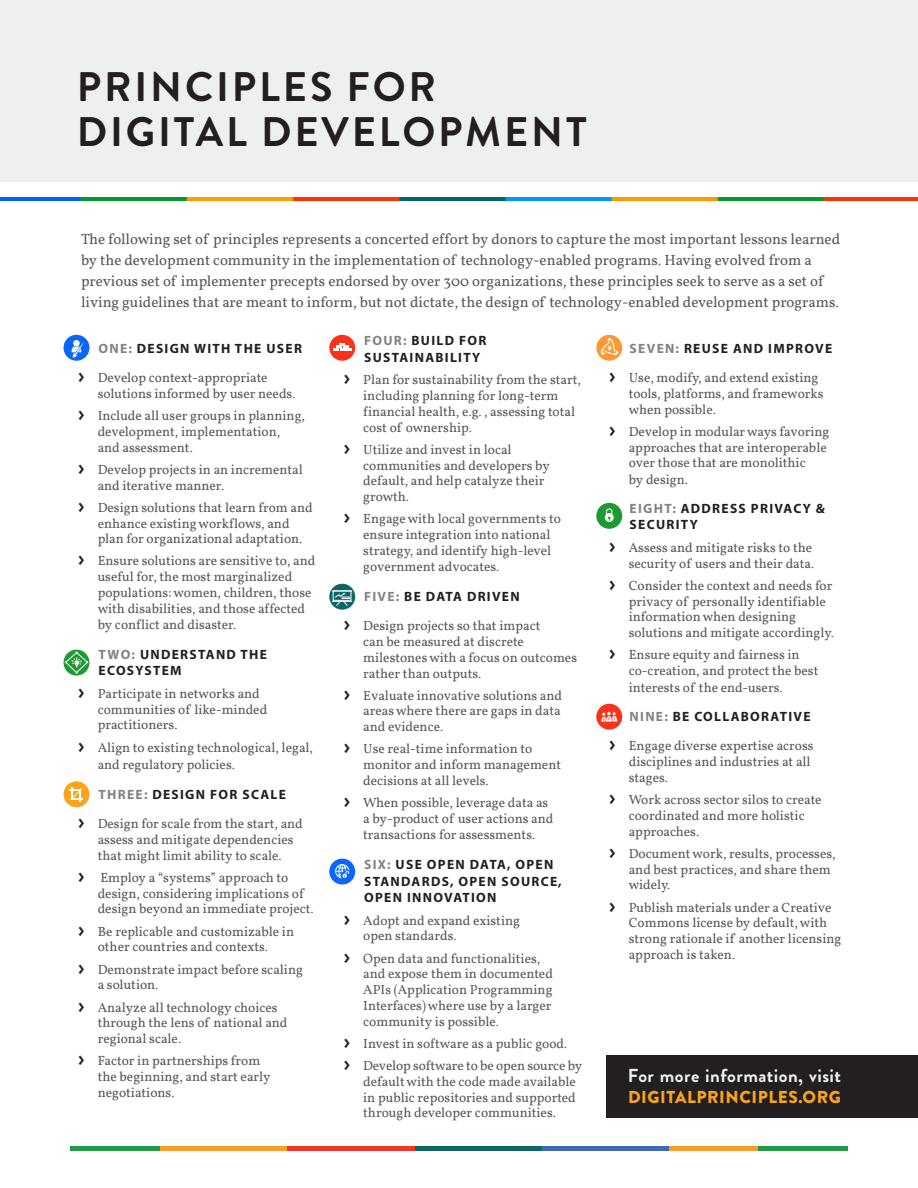
<style>
.page{position:relative;width:918px;height:1188px;background:#fff}
.page>*{position:absolute;margin:0;border:0;box-sizing:border-box;transform-origin:0 0}
.t1{font:700 41.25px/45px "Brandon Grotesque";letter-spacing:.07em;color:#231f20}
.t2{font:700 18.75px "Brandon Grotesque";letter-spacing:.025em;color:#edeff0}
.t3{font:900 17.25px "Brandon Grotesque";letter-spacing:.03em;color:#f9a51b}
.Large_Text_Bullets{font:15px/21px "Vollkorn";color:#57585a}
.t4{font:13.5px/15.8px "Vollkorn";color:#57585a}
.Level_One{font:700 13.5px/16.5px "Myriad Pro";letter-spacing:.095em;color:#231f20}
.Paragraph_Style_2{font:700 13.5px/16.5px "Myriad Pro";letter-spacing:.095em;color:#231f20}
.yellow{font:700 13.5px/16.5px "Myriad Pro";letter-spacing:.095em;color:#231f20}
.s1{color:#808285}
.s2{font-family:"Alright Sans";font-weight:900;color:#231f20}
</style>
<div class="page">
<div style="left:0;top:0;width:918px;height:182px;background:#edeff0"></div>
<img style="left:0;top:197px;width:918px;height:4px">
<div style="left:669px;top:1146px;width:89px;height:5px;background:#f89d27"></div>
<div style="left:542px;top:1146px;width:127px;height:5px;background:#3f69b3"></div>
<div style="left:414px;top:1146px;width:128px;height:5px;background:#0f6668"></div>
<div style="left:287px;top:1146px;width:127px;height:5px;background:#ef3825"></div>
<div style="left:160px;top:1146px;width:127px;height:5px;background:#f89d27"></div>
<div style="left:70px;top:1146px;width:90px;height:5px;background:#219b47"></div>
<div style="left:758px;top:1146px;width:90px;height:5px;background:#219b47"></div>
<div style="left:607px;top:1055px;width:311px;height:62px;background:#231f20"></div>
<div style="left:64px;top:335px;width:25px;height:26px;background:#0b67fc;border-radius:50%"></div>
<div style="left:73px;top:340px;width:7px;height:7px;background:#fff;border-radius:50%"></div>
<svg style="left:71px;top:342px;width:13px;height:16px"></svg>
<svg style="left:64px;top:650px;width:25px;height:26px"></svg>
<svg style="left:65px;top:652px;width:23px;height:22px"></svg>
<div style="left:64px;top:781px;width:25px;height:26px;background:#f9a51b;border-radius:50%"></div>
<svg style="left:69px;top:787px;width:14px;height:15px"></svg>
<div style="left:329px;top:335px;width:26px;height:26px;background:#fb321a;border-radius:50%"></div>
<svg style="left:333px;top:343px;width:19px;height:8px"></svg>
<svg style="left:329px;top:584px;width:26px;height:26px"></svg>
<svg style="left:332px;top:591px;width:20px;height:15px"></svg>
<div style="left:329px;top:859px;width:26px;height:26px;background:#0b67fc;border-radius:50%"></div>
<div style="left:335px;top:864px;width:14px;height:14px;border:1px solid #fff;border-radius:50%"></div>
<svg style="left:336px;top:864px;width:17px;height:16px"></svg>
<div style="left:596px;top:335px;width:26px;height:26px;background:#f93;border-radius:50%"></div>
<svg style="left:600px;top:338px;width:19px;height:17px"></svg>
<div style="left:596px;top:503px;width:26px;height:26px;background:#1e9933;border-radius:50%"></div>
<svg style="left:605px;top:508px;width:9px;height:14px"></svg>
<div style="left:596px;top:704px;width:26px;height:26px;background:#fb321a;border-radius:50%"></div>
<svg style="left:601px;top:712px;width:16px;height:10px"></svg>
<p class="t1" style="left:77px;top:65px;width:511px">PRINCIPLES FOR<br>DIGITAL DEVELOPMENT</p>
<p class="Large_Text_Bullets" style="left:81px;top:228px;width:761px">The following set of principles represents a concerted effort by donors to capture the most important lessons learned by the development community in the implementation of technology-enabled programs. Having evolved from a previous set of implementer precepts endorsed by over 300 organizations, these principles seek to serve as a set of living guidelines that are meant to inform, but not dictate, the design of technology-enabled development programs.</p>
<p class="Level_One" style="left:99px;top:340px;width:205px"><span class="s1">ONE:</span> DESIGN WITH THE USER</p>
<p class="t4" style="left:98px;top:370px;width:199px;text-indent:-20px"><span class="s2">̿</span> Develop context-appropriate solutions informed by user needs.</p>
<p class="t4" style="left:98px;top:408px;width:209px;text-indent:-20px"><span class="s2">̿</span> Include all user groups in planning, development, implementation, and assessment.</p>
<p class="t4" style="left:98px;top:461px;width:207px;text-indent:-20px"><span class="s2">̿</span> Develop projects in an incremental and iterative manner.</p>
<p class="t4" style="left:98px;top:499px;width:216px;text-indent:-20px"><span class="s2">̿</span> Design solutions that learn from and enhance existing workflows, and plan for organizational adaptation.</p>
<p class="t4" style="left:98px;top:553px;width:219px;text-indent:-20px"><span class="s2">̿</span> Ensure solutions are sensitive to, and useful for, the most marginalized populations: women, children, those with disabilities, and those affected by conflict and disaster.</p>
<p class="Level_One" style="left:99px;top:646px;width:170px"><span class="s1">TWO:</span> UNDERSTAND THE<br>ECOSYSTEM</p>
<p class="t4" style="left:98px;top:686px;width:171px;text-indent:-20px"><span class="s2">̿</span> Participate in networks and communities of like-minded practitioners.</p>
<p class="t4" style="left:98px;top:740px;width:217px;line-height:16.5px;text-indent:-20px"><span class="s2">̿</span> Align to existing technological, legal, and regulatory policies.</p>
<p class="Level_One" style="left:99px;top:786px;width:189px"><span class="s1">THREE:</span> DESIGN FOR SCALE</p>
<p class="t4" style="left:98px;top:816px;width:207px;text-indent:-20px"><span class="s2">̿</span> Design for scale from the start, and assess and mitigate dependencies that might limit ability to scale.</p>
<p class="t4" style="left:98px;top:870px;width:218px;text-indent:-20px"><span class="s2">̿</span> Employ a “systems” approach to design, considering implications of design beyond an immediate project.</p>
<p class="t4" style="left:78px;top:923px;width:217px;text-align:center"><span class="s2">̿</span> Be replicable and customizable in other countries and contexts.</p>
<p class="t4" style="left:98px;top:961px;width:207px;text-indent:-20px"><span class="s2">̿</span> Demonstrate impact before scaling a solution.</p>
<p class="t4" style="left:98px;top:999px;width:191px;text-indent:-20px"><span class="s2">̿</span> Analyze all technology choices through the lens of national and regional scale.</p>
<p class="t4" style="left:98px;top:1053px;width:174px;text-indent:-20px"><span class="s2">̿</span> Factor in partnerships from the beginning, and start early negotiations.</p>
<p class="yellow" style="left:364px;top:332px;width:124px"><span class="s1">FOUR:</span> BUILD FOR<br>SUSTAINABILITY</p>
<p class="t4" style="left:363px;top:372px;width:219px;text-indent:-20px"><span class="s2">̿</span> Plan for sustainability from the start, including planning for long-term financial health, e.g. , assessing total cost of ownership.</p>
<p class="t4" style="left:363px;top:441px;width:188px;text-indent:-20px"><span class="s2">̿</span> Utilize and invest in local communities and developers by default, and help catalyze their growth.</p>
<p class="t4" style="left:363px;top:511px;width:199px;text-indent:-20px"><span class="s2">̿</span> Engage with local governments to ensure integration into national strategy, and identify high-level government advocates.</p>
<p class="Level_One" style="left:364px;top:588px;width:157px"><span class="s1">FIVE:</span> BE DATA DRIVEN</p>
<p class="t4" style="left:363px;top:618px;width:215px;text-indent:-20px"><span class="s2">̿</span> Design projects so that impact<br>can be measured at discrete milestones with a focus on outcomes rather than outputs.</p>
<p class="t4" style="left:363px;top:687px;width:200px;text-align:justify;text-indent:-20px"><span class="s2">̿</span> Evaluate innovative solutions and areas where there are gaps in data and evidence.</p>
<p class="t4" style="left:363px;top:741px;width:199px;text-indent:-20px"><span class="s2">̿</span> Use real-time information to monitor and inform management decisions at all levels.</p>
<p class="t4" style="left:363px;top:795px;width:192px;line-height:16.2px;text-indent:-20px"><span class="s2">̿</span> When possible, leverage data as a by-product of user actions and transactions for assessments.</p>
<p class="Paragraph_Style_2" style="left:364px;top:856px;width:199px"><span class="s1">SIX:</span> USE OPEN DATA, OPEN<br>STANDARDS, OPEN SOURCE,<br>OPEN INNOVATION</p>
<p class="t4" style="left:363px;top:912px;width:158px;text-indent:-20px"><span class="s2">̿</span> Adopt and expand existing open standards.</p>
<p class="t4" style="left:363px;top:950px;width:191px;text-indent:-20px"><span class="s2">̿</span> Open data and functionalities, and expose them in documented<br>APIs (Application Programming<br>Interfaces) where use by a larger community is possible.</p>
<p class="t4" style="left:344px;top:1036px;width:225px"><span class="s2">̿</span> Invest in software as a public good.</p>
<p class="t4" style="left:363px;top:1058px;width:221px;text-indent:-20px"><span class="s2">̿</span> Develop software to be open source by default with the code made available in public repositories and supported through developer communities.</p>
<p class="Level_One" style="left:630px;top:340px;width:204px"><span class="s1">SEVEN:</span> REUSE AND IMPROVE</p>
<p class="t4" style="left:629px;top:370px;width:196px;text-indent:-20px"><span class="s2">̿</span> Use, modify, and extend existing tools, platforms, and frameworks when possible.</p>
<p class="t4" style="left:629px;top:423px;width:202px;text-indent:-20px"><span class="s2">̿</span> Develop in modular ways favoring approaches that are interoperable over those that are monolithic<br>by design.</p>
<p class="Paragraph_Style_2" style="left:630px;top:500px;width:197px"><span class="s1">EIGHT:</span> ADDRESS PRIVACY &amp;<br>SECURITY</p>
<p class="t4" style="left:609px;top:540px;width:206px;text-align:right"><span class="s2">̿</span> Assess and mitigate risks to the security of users and their data.</p>
<p class="t4" style="left:629px;top:578px;width:207px;text-indent:-20px"><span class="s2">̿</span> Consider the context and needs for privacy of personally identifiable information when designing solutions and mitigate accordingly.</p>
<p class="t4" style="left:629px;top:647px;width:191px;line-height:16.2px;text-indent:-20px"><span class="s2">̿</span> Ensure equity and fairness in co-creation, and protect the best interests of the end-users.</p>
<p class="Level_One" style="left:630px;top:708px;width:182px"><span class="s1">NINE:</span> BE COLLABORATIVE</p>
<p class="t4" style="left:629px;top:738px;width:186px;text-indent:-20px"><span class="s2">̿</span> Engage diverse expertise across disciplines and industries at all stages.</p>
<p class="t4" style="left:629px;top:792px;width:194px;text-indent:-20px"><span class="s2">̿</span> Work across sector silos to create coordinated and more holistic approaches.</p>
<p class="t4" style="left:629px;top:845px;width:208px;text-indent:-20px"><span class="s2">̿</span> Document work, results, processes, and best practices, and share them widely.</p>
<p class="t4" style="left:629px;top:899px;width:214px;text-indent:-20px"><span class="s2">̿</span> Publish materials under a Creative<br>Commons license by default, with strong rationale if another licensing approach is taken.</p>
<p class="t2" style="left:628px;top:1062px;width:215px">For more information, visit</p>
<p class="t3" style="left:628px;top:1085px;width:214px">DIGITALPRINCIPLES.ORG</p>
</div>
